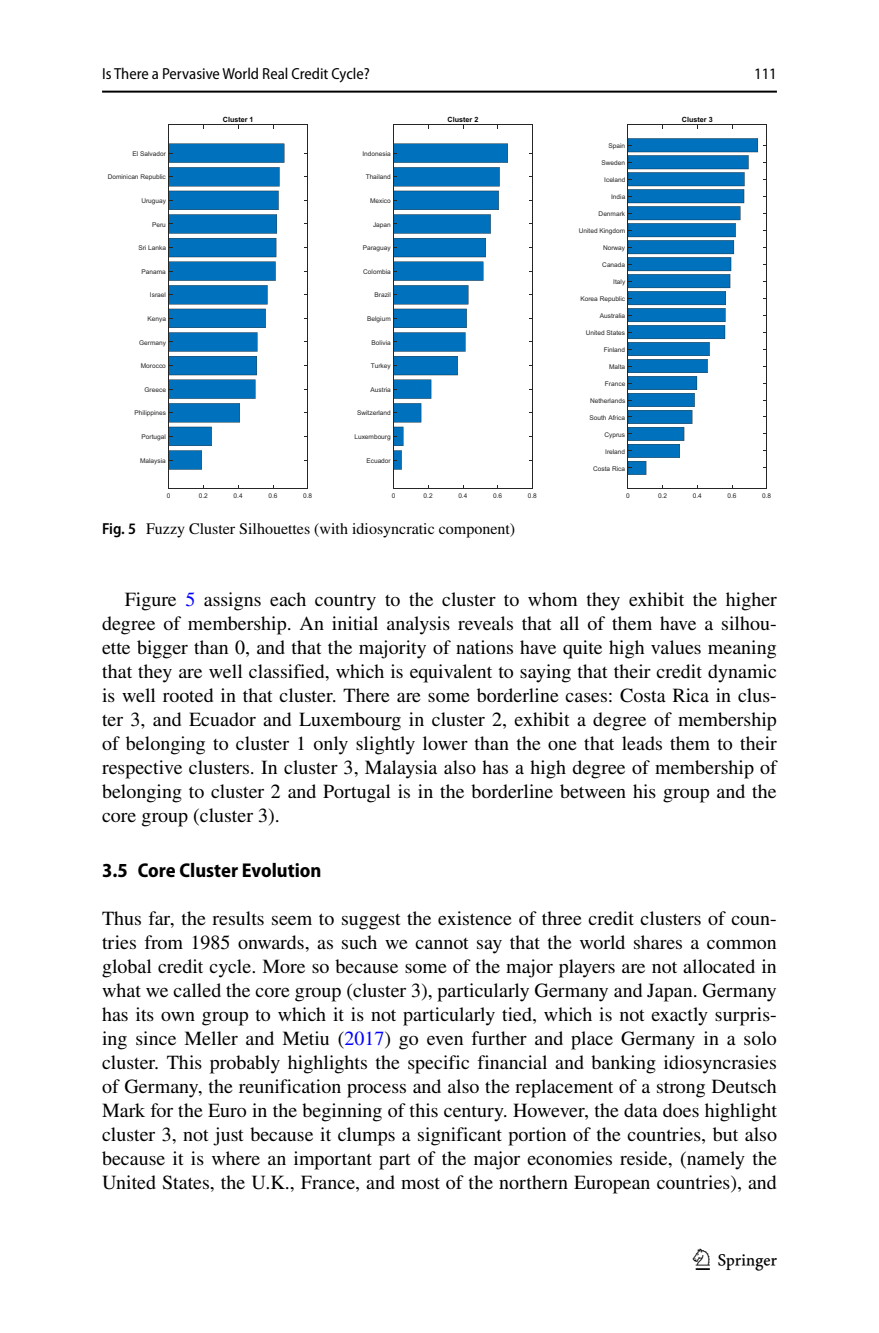
<style>
.page{position:relative;width:879px;height:1333px;background:#fff}
.page>*{position:absolute;margin:0;border:0;box-sizing:border-box;transform-origin:0 0}
.t1{font:30px "Springnew Regular 3";color:#000}
.t2{font:20px/24px "STIX";color:#000;text-align:justify}
.t3{font:700 semi-condensed 20px "Myriad Pro";color:#000}
.t4{font:16px "STIX";color:#000}
.t5{font:semi-condensed 16px "Myriad Pro";color:#000}
.t6{font:7.2px "Arial Bold MT6";color:#000}
.t7{font:6.6px "Arial MT8";color:#262626}
.t8{font:6.6px "Arial MT7";color:#262626}
.s1{font-family:"Myriad Pro";font-weight:600;font-stretch:semi-condensed}
.s2{color:#00f}
</style>
<div class="page">
<hr style="left:102px;top:91px;width:675px;height:2px;background:#000">
<hr style="left:169px;top:488px;width:139px;height:1px;background:#262626">
<hr style="left:169px;top:125px;width:139px;height:1px;background:#262626">
<hr style="left:169px;top:125px;width:1px;height:363px;background:#262626">
<hr style="left:308px;top:125px;width:1px;height:363px;background:#262626">
<svg style="left:169px;top:143px;width:115px;height:326px"></svg>
<hr style="left:393px;top:488px;width:139px;height:1px;background:#262626">
<hr style="left:393px;top:125px;width:139px;height:1px;background:#262626">
<hr style="left:393px;top:125px;width:1px;height:363px;background:#262626">
<hr style="left:532px;top:125px;width:1px;height:363px;background:#262626">
<svg style="left:394px;top:143px;width:114px;height:326px"></svg>
<hr style="left:628px;top:488px;width:139px;height:1px;background:#262626">
<hr style="left:628px;top:125px;width:139px;height:1px;background:#262626">
<hr style="left:628px;top:125px;width:1px;height:363px;background:#262626">
<hr style="left:766px;top:125px;width:1px;height:363px;background:#262626">
<svg style="left:628px;top:138px;width:138px;height:337px"></svg>
<p class="t5" style="left:102px;top:65px;width:269px">Is There a Pervasive World Real Credit Cycle?</p>
<p class="t8" style="left:132px;top:149px;width:35px">El Salvador</p>
<p class="t8" style="left:108px;top:172px;width:60px">Dominican Republic</p>
<p class="t8" style="left:141px;top:196px;width:26px">Uruguay</p>
<p class="t8" style="left:152px;top:220px;width:15px">Peru</p>
<p class="t8" style="left:138px;top:243px;width:29px">Sri Lanka</p>
<p class="t8" style="left:142px;top:267px;width:26px">Panama</p>
<p class="t8" style="left:150px;top:290px;width:17px">Israel</p>
<p class="t8" style="left:147px;top:314px;width:20px">Kenya</p>
<p class="t8" style="left:139px;top:338px;width:28px">Germany</p>
<p class="t8" style="left:141px;top:361px;width:27px">Morocco</p>
<p class="t8" style="left:144px;top:385px;width:23px">Greece</p>
<p class="t8" style="left:134px;top:408px;width:33px">Philippines</p>
<p class="t8" style="left:142px;top:432px;width:26px">Portugal</p>
<p class="t8" style="left:140px;top:455px;width:27px">Malaysia</p>
<p class="t6" style="left:223px;top:115px;width:32px">Cluster 1</p>
<p class="t7" style="left:362px;top:149px;width:30px">Indonesia</p>
<p class="t7" style="left:366px;top:172px;width:27px">Thailand</p>
<p class="t7" style="left:370px;top:196px;width:22px">Mexico</p>
<p class="t7" style="left:373px;top:220px;width:19px">Japan</p>
<p class="t7" style="left:363px;top:243px;width:29px">Paraguay</p>
<p class="t7" style="left:363px;top:267px;width:29px">Colombia</p>
<p class="t7" style="left:374px;top:290px;width:18px">Brazil</p>
<p class="t7" style="left:367px;top:314px;width:25px">Belgium</p>
<p class="t7" style="left:371px;top:338px;width:21px">Bolivia</p>
<p class="t7" style="left:371px;top:361px;width:21px">Turkey</p>
<p class="t7" style="left:370px;top:385px;width:22px">Austria</p>
<p class="t7" style="left:357px;top:408px;width:35px">Switzerland</p>
<p class="t7" style="left:354px;top:432px;width:38px">Luxembourg</p>
<p class="t7" style="left:366px;top:455px;width:26px">Ecuador</p>
<p class="t6" style="left:447px;top:115px;width:32px">Cluster 2</p>
<p class="t8" style="left:167px;top:490px;width:5px">0</p>
<p class="t8" style="left:199px;top:490px;width:11px">0.2</p>
<p class="t8" style="left:234px;top:490px;width:11px">0.4</p>
<p class="t8" style="left:268px;top:490px;width:11px">0.6</p>
<p class="t8" style="left:303px;top:490px;width:11px">0.8</p>
<p class="t7" style="left:392px;top:490px;width:5px">0</p>
<p class="t7" style="left:423px;top:490px;width:11px">0.2</p>
<p class="t7" style="left:458px;top:490px;width:11px">0.4</p>
<p class="t7" style="left:493px;top:490px;width:11px">0.6</p>
<p class="t7" style="left:528px;top:490px;width:11px">0.8</p>
<p class="t4" style="left:102px;top:518px;width:415px"><span class="s1">Fig. 5</span> Fuzzy Cluster Silhouettes (with idiosyncratic component)</p>
<p class="t7" style="left:608px;top:141px;width:18px">Spain</p>
<p class="t7" style="left:601px;top:158px;width:25px">Sweden</p>
<p class="t7" style="left:604px;top:175px;width:23px">Iceland</p>
<p class="t7" style="left:611px;top:192px;width:16px">India</p>
<p class="t7" style="left:598px;top:209px;width:28px">Denmark</p>
<p class="t7" style="left:579px;top:226px;width:48px">United Kingdom</p>
<p class="t7" style="left:603px;top:243px;width:24px">Norway</p>
<p class="t7" style="left:602px;top:260px;width:24px">Canada</p>
<p class="t7" style="left:613px;top:277px;width:13px">Italy</p>
<p class="t7" style="left:580px;top:294px;width:46px">Korea Republic</p>
<p class="t7" style="left:600px;top:311px;width:27px">Australia</p>
<p class="t7" style="left:586px;top:328px;width:41px">United States</p>
<p class="t7" style="left:604px;top:345px;width:23px">Finland</p>
<p class="t7" style="left:609px;top:362px;width:17px">Malta</p>
<p class="t7" style="left:605px;top:379px;width:22px">France</p>
<p class="t7" style="left:590px;top:395px;width:37px">Netherlands</p>
<p class="t7" style="left:589px;top:412px;width:37px">South Africa</p>
<p class="t7" style="left:604px;top:429px;width:22px">Cyprus</p>
<p class="t7" style="left:605px;top:446px;width:21px">Ireland</p>
<p class="t7" style="left:593px;top:463px;width:33px">Costa Rica</p>
<p class="t6" style="left:682px;top:115px;width:32px">Cluster 3</p>
<p class="t5" style="left:754px;top:65px;width:24px">111</p>
<p class="t7" style="left:626px;top:490px;width:5px">0</p>
<p class="t7" style="left:658px;top:490px;width:11px">0.2</p>
<p class="t7" style="left:693px;top:490px;width:11px">0.4</p>
<p class="t7" style="left:727px;top:490px;width:11px">0.6</p>
<p class="t7" style="left:762px;top:490px;width:11px">0.8</p>
<p class="t2" style="left:102px;top:589px;width:676px;text-indent:23px">Figure <span class="s2">5</span> assigns each country to the cluster to whom they exhibit the higher degree of membership. An initial analysis reveals that all of them have a silhou‑ ette bigger than 0, and that the majority of nations have quite high values meaning that they are well classified, which is equivalent to saying that their credit dynamic is well rooted in that cluster. There are some borderline cases: Costa Rica in clus‑ ter 3, and Ecuador and Luxembourg in cluster 2, exhibit a degree of membership of belonging to cluster 1 only slightly lower than the one that leads them to their respective clusters. In cluster 3, Malaysia also has a high degree of membership of belonging to cluster 2 and Portugal is in the borderline between his group and the core group (cluster 3).</p>
<p class="t3" style="left:102px;top:858px;width:221px">3.5 Core Cluster Evolution</p>
<p class="t2" style="left:102px;top:907px;width:676px">Thus far, the results seem to suggest the existence of three credit clusters of coun‑ tries from 1985 onwards, as such we cannot say that the world shares a common global credit cycle. More so because some of the major players are not allocated in what we called the core group (cluster 3), particularly Germany and Japan. Germany has its own group to which it is not particularly tied, which is not exactly surpris‑ ing since Meller and Metiu (<span class="s2">2017</span>) go even further and place Germany in a solo cluster. This probably highlights the specific financial and banking idiosyncrasies of Germany, the reunification process and also the replacement of a strong Deutsch Mark for the Euro in the beginning of this century. However, the data does highlight cluster 3, not just because it clumps a significant portion of the countries, but also because it is where an important part of the major economies reside, (namely the United States, the U.K., France, and most of the northern European countries), and</p>
<h1 class="t1" style="left:696px;top:1248px;width:83px">1 3</h1>
</div>
